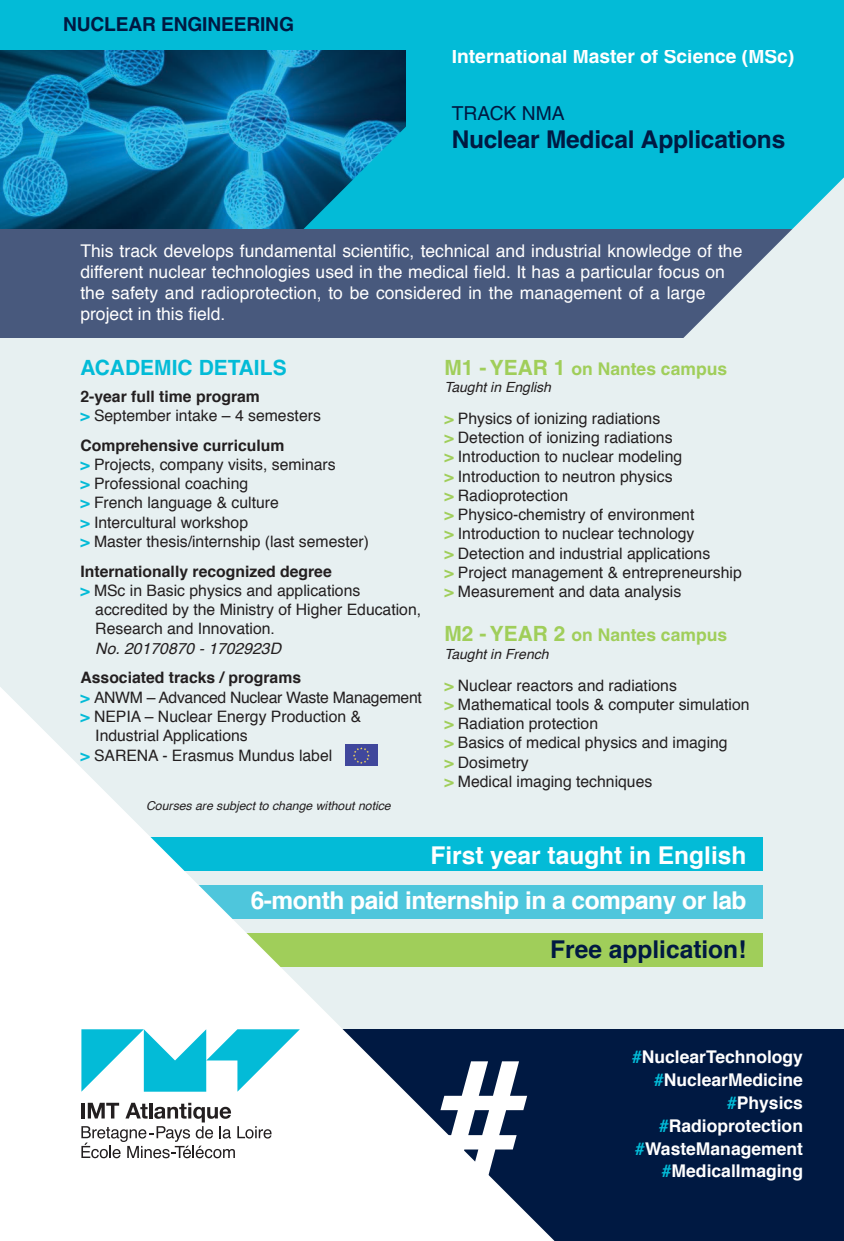
<style>
.page{position:relative;width:844px;height:1241px;background:#fff}
.page>*{position:absolute;margin:0;border:0;box-sizing:border-box;transform-origin:0 0}
.t1{font:700 175px "Helvetica";color:#fff}
.t2{font:700 24.5px "Helvetica";letter-spacing:-.02em;color:#fff}
.t3{font:700 24.5px "Helvetica LT Pro";letter-spacing:-.01em;color:#001942}
.t4{font:700 24.5px "Helvetica";color:#fff}
.t5{font:700 24.5px "Helvetica";color:#001942}
.t6{font:700 21px "Helvetica LT Pro";color:#03bbd7}
.t7{font:700 19.25px "Helvetica LT Pro";color:#fff}
.t8{font:700 19.25px "Helvetica LT Pro";letter-spacing:-.01em;color:#001942}
.t9{font:19.25px "Helvetica LT Pro";color:#001942}
.t10{font:17.5px/21px "Helvetica";color:#fff}
.t11{font:700 17.5px "Helvetica";color:#fff}
.t12{font:700 17.5px "Helvetica LT Pro";color:#a0ce5a}
.t13{font:15.75px/19.2px "Helvetica";color:#231f20}
.t14{font:700 15.75px "Helvetica";color:#231f20}
.t15{font:15.75px "Helvetica";letter-spacing:-.02em;color:#231f20}
.t16{font:italic 14px "Helvetica";color:#231f20}
.t17{font:italic 12.25px "Helvetica";color:#231f20}
.s1{font-size:21px}
.s2{font-weight:700;color:#03bbd7}
.s3{font-style:italic}
.s4{font-weight:700;color:#a0ce5a}
.s5{color:#03bbd7}
</style>
<div class="page">
<img style="left:0;top:50px;width:406px;height:179px">
<div style="left:0;top:259px;width:843px;height:798px;background:#e7f0f1"></div>
<div style="left:406px;top:0;width:437px;height:259px;background:#03bbd7"></div>
<svg style="left:273px;top:124px;width:133px;height:105px"></svg>
<div style="left:0;top:229px;width:827px;height:108px;background:#48597d"></div>
<svg style="left:680px;top:178px;width:163px;height:160px"></svg>
<div style="left:124px;top:1029px;width:719px;height:211px;background:#001942"></div>
<div style="left:0;top:837px;width:762px;height:34px;background:#03bbd7"></div>
<div style="left:0;top:884px;width:762px;height:34px;background:#4ec6dc"></div>
<div style="left:0;top:933px;width:762px;height:33px;background:#a0ce5a"></div>
<svg style="left:0;top:687px;width:554px;height:553px"></svg>
<div style="left:0;top:0;width:843px;height:50px;background:#03bbd7"></div>
<svg style="left:81px;top:1102px;width:190px;height:56px"></svg>
<svg style="left:81px;top:1029px;width:219px;height:62px"></svg>
<div style="left:345px;top:744px;width:32px;height:22px;background:#40479c"></div>
<svg style="left:353px;top:747px;width:16px;height:16px"></svg>
<p class="t8" style="left:63px;top:13px;width:232px">NUCLEAR ENGINEERING</p>
<p class="t7" style="left:451px;top:45px;width:344px">International Master of Science (MSc)</p>
<p class="t9" style="left:451px;top:102px;width:114px">TRACK NMA</p>
<p class="t3" style="left:451px;top:124px;width:335px">Nuclear Medical Applications</p>
<p class="t10" style="left:80px;top:241px;width:663px">This track develops fundamental scientific, technical and industrial knowledge of the different nuclear technologies used in the medical field. It has a particular focus on the safety and radioprotection, to be considered in the management of a large project in this field.</p>
<p class="t6" style="left:80px;top:354px;width:208px">ACADEMIC DETAILS</p>
<p class="t12" style="left:444px;top:357px;width:284px"><span class="s1">M1 - YEAR 1</span> on Nantes campus</p>
<p class="t16" style="left:444px;top:376px;width:108px">Taught in English</p>
<p class="t14" style="left:80px;top:383px;width:181px">2-year full time program</p>
<p class="t13" style="left:80px;top:406px;width:242px"><span class="s2">&gt;</span> September intake – 4 semesters</p>
<p class="t14" style="left:80px;top:432px;width:205px">Comprehensive curriculum</p>
<p class="t13" style="left:80px;top:455px;width:257px"><span class="s2">&gt;</span> Projects, company visits, seminars</p>
<p class="t13" style="left:80px;top:474px;width:169px"><span class="s2">&gt;</span> Professional coaching</p>
<p class="t13" style="left:80px;top:493px;width:200px"><span class="s2">&gt;</span> French language &amp; culture</p>
<p class="t13" style="left:80px;top:513px;width:169px"><span class="s2">&gt;</span> Intercultural workshop</p>
<p class="t13" style="left:80px;top:532px;width:290px"><span class="s2">&gt;</span> Master thesis/internship (last semester)</p>
<p class="t14" style="left:80px;top:558px;width:253px">Internationally recognized degree</p>
<p class="t13" style="left:95px;top:581px;width:327px;text-indent:-15px"><span class="s2">&gt;</span> MSc in Basic physics and applications accredited by the Ministry of Higher Education, Research and Innovation.<br><span class="s3">No. 20170870 - 1702923D</span></p>
<p class="t14" style="left:80px;top:665px;width:222px">Associated tracks / programs</p>
<p class="t15" style="left:80px;top:685px;width:343px"><span class="s2">&gt;</span> ANWM – Advanced Nuclear Waste Management</p>
<p class="t13" style="left:95px;top:707px;width:267px;text-indent:-15px"><span class="s2">&gt;</span> NEPIA – Nuclear Energy Production &amp;<br>Industrial Applications</p>
<p class="t13" style="left:80px;top:745px;width:253px"><span class="s2">&gt;</span> SARENA - Erasmus Mundus label</p>
<p class="t17" style="left:146px;top:795px;width:246px">Courses are subject to change without notice</p>
<p class="t13" style="left:444px;top:409px;width:217px"><span class="s4">&gt;</span> Physics of ionizing radiations</p>
<p class="t13" style="left:444px;top:428px;width:230px"><span class="s4">&gt;</span> Detection of ionizing radiations</p>
<p class="t13" style="left:444px;top:447px;width:239px"><span class="s4">&gt;</span> Introduction to nuclear modeling</p>
<p class="t13" style="left:444px;top:467px;width:230px"><span class="s4">&gt;</span> Introduction to neutron physics</p>
<p class="t13" style="left:444px;top:486px;width:125px"><span class="s4">&gt;</span> Radioprotection</p>
<p class="t13" style="left:444px;top:505px;width:251px"><span class="s4">&gt;</span> Physico-chemistry of environment</p>
<p class="t13" style="left:444px;top:524px;width:251px"><span class="s4">&gt;</span> Introduction to nuclear technology</p>
<p class="t13" style="left:444px;top:544px;width:267px"><span class="s4">&gt;</span> Detection and industrial applications</p>
<p class="t13" style="left:444px;top:563px;width:299px"><span class="s4">&gt;</span> Project management &amp; entrepreneurship</p>
<p class="t13" style="left:444px;top:582px;width:238px"><span class="s4">&gt;</span> Measurement and data analysis</p>
<p class="t12" style="left:444px;top:624px;width:284px"><span class="s1">M2 - YEAR 2</span> on Nantes campus</p>
<p class="t16" style="left:444px;top:642px;width:106px">Taught in French</p>
<p class="t13" style="left:444px;top:675px;width:234px"><span class="s4">&gt;</span> Nuclear reactors and radiations</p>
<p class="t13" style="left:444px;top:695px;width:307px"><span class="s4">&gt;</span> Mathematical tools &amp; computer simulation</p>
<p class="t13" style="left:444px;top:714px;width:155px"><span class="s4">&gt;</span> Radiation protection</p>
<p class="t13" style="left:444px;top:733px;width:285px"><span class="s4">&gt;</span> Basics of medical physics and imaging</p>
<p class="t13" style="left:444px;top:752px;width:86px"><span class="s4">&gt;</span> Dosimetry</p>
<p class="t13" style="left:444px;top:772px;width:209px"><span class="s4">&gt;</span> Medical imaging techniques</p>
<p class="t4" style="left:430px;top:835px;width:317px">First year taught in English</p>
<p class="t2" style="left:250px;top:880px;width:497px">6-month paid internship in a company or lab</p>
<p class="t5" style="left:550px;top:929px;width:198px">Free application!</p>
<p class="t1" style="left:430px;top:980px;width:99px">#</p>
<p class="t11" style="left:632px;top:1042px;width:172px"><span class="s5">#</span>NuclearTechnology</p>
<p class="t11" style="left:654px;top:1065px;width:150px"><span class="s5">#</span>NuclearMedicine</p>
<p class="t11" style="left:726px;top:1088px;width:77px"><span class="s5">#</span>Physics</p>
<p class="t11" style="left:658px;top:1111px;width:145px"><span class="s5">#</span>Radioprotection</p>
<p class="t11" style="left:635px;top:1133px;width:169px"><span class="s5">#</span>WasteManagement</p>
<p class="t11" style="left:661px;top:1156px;width:143px"><span class="s5">#</span>MedicalImaging</p>
</div>
